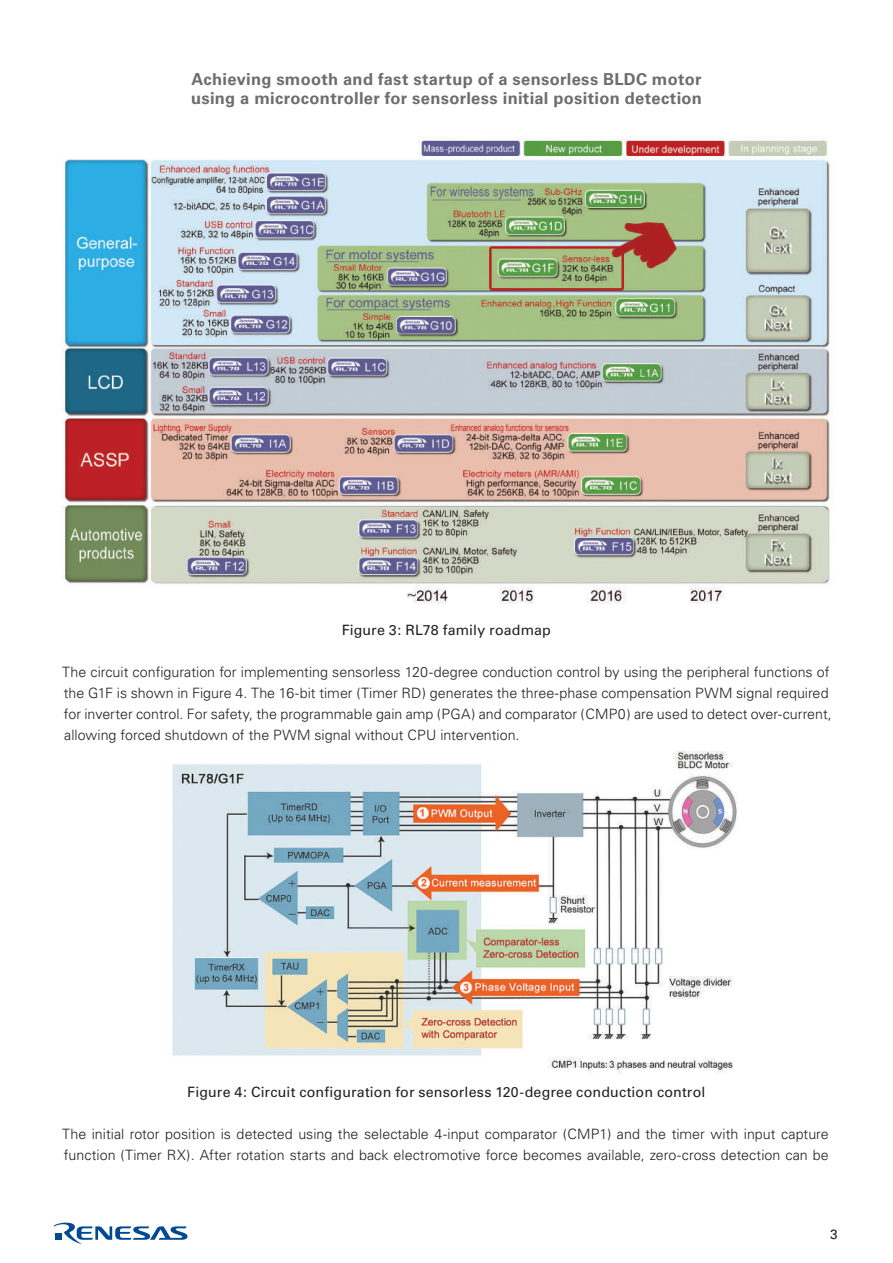
<style>
.page{position:relative;width:893px;height:1263px;background:#fff}
.page>*{position:absolute;margin:0;border:0;box-sizing:border-box;transform-origin:0 0}
.t1{font:700 16.5px/19.8px "Univers";letter-spacing:.02em;color:#6c6d70}
.t2{font:300 14.25px/21px "Univers";color:#231f20}
.t3{font:14.25px "Univers";letter-spacing:.01em;color:#231f20}
.t4{font:13.5px "Univers";color:#231f20}
</style>
<div class="page">
<svg style="left:54px;top:1222px;width:134px;height:22px"></svg>
<img style="left:61px;top:137px;width:769px;height:467px">
<img style="left:172px;top:750px;width:565px;height:324px">
<p class="t1" style="left:191px;top:69px;width:512px">Achieving smooth and fast startup of a sensorless BLDC motor using a microcontroller for sensorless initial position detection</p>
<p class="t3" style="left:342px;top:621px;width:211px">Figure 3: RL78 family roadmap</p>
<p class="t2" style="left:62px;top:661px;width:771px">The circuit configuration for implementing sensorless 120-degree conduction control by using the peripheral functions of the G1F is shown in Figure 4. The 16-bit timer (Timer RD) generates the three-phase compensation PWM signal required for inverter control. For safety, the programmable gain amp (PGA) and comparator (CMP0) are used to detect over-current, allowing forced shutdown of the PWM signal without CPU intervention.</p>
<p class="t3" style="left:187px;top:1083px;width:520px">Figure 4: Circuit configuration for sensorless 120-degree conduction control</p>
<p class="t2" style="left:62px;top:1123px;width:768px">The initial rotor position is detected using the selectable 4-input comparator (CMP1) and the timer with input capture function (Timer RX). After rotation starts and back electromotive force becomes available, zero-cross detection can be</p>
<p class="t4" style="left:830px;top:1227px;width:9px">3</p>
</div>
